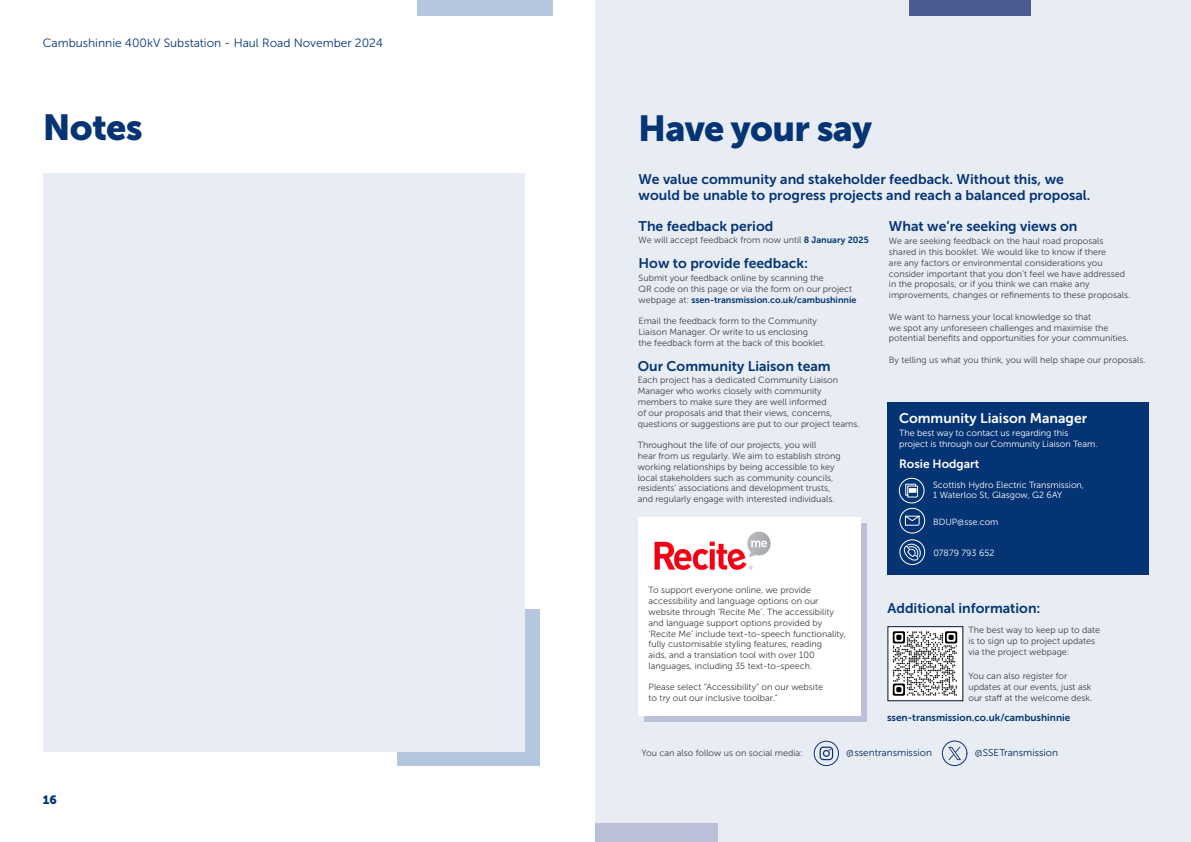
<style>
.page{position:relative;width:1191px;height:842px;background:#fff}
.page>*{position:absolute;margin:0;border:0;box-sizing:border-box;transform-origin:0 0}
.Page_Title{font:36px "Museo Sans 900";letter-spacing:-.02em;color:#053474}
.Head_2{font:14px "Museo Sans 700";color:#053474}
.Head_2-2{font:14px "Museo Sans 700";color:#fff}
.Body_Text{font:14px "Museo Sans 700";color:#053474}
.t1{font:12px "Museo Sans 300";color:#053474}
.Head_2-3{font:12px "Museo Sans 700";color:#fff}
.t2{font:12px "Museo Sans 900";color:#053474}
.Body_Text-2{font:10px "Museo Sans 700";color:#053474}
.t3{font:10px "Museo Sans 300";color:#002761}
.Body_Text-3{font:9px/10.8px "Museo Sans 300";color:#3e3e3f}
.Body_Text-4{font:9px "Museo Sans 300";color:#fff}
.Body_Text-5{font:9px "Museo Sans 700";color:#053474}
.s1{font-family:"Museo Sans 700";color:#053474}
.s2{font-family:"Museo Sans 300";color:#3e3e3f}
</style>
<div class="page">
<div style="left:595px;top:0;width:596px;height:842px;background:#e8edf4"></div>
<img style="left:889px;top:628px;width:72px;height:71px">
<div style="left:814px;top:741px;width:24px;height:25px;border:1px solid #12306e;border-radius:50%"></div>
<div style="left:942px;top:741px;width:25px;height:25px;border:1px solid #12306e;border-radius:50%"></div>
<svg style="left:819px;top:746px;width:14px;height:14px"></svg>
<svg style="left:948px;top:747px;width:13px;height:13px"></svg>
<svg style="left:644px;top:523px;width:222px;height:199px;background:#c6c9dd"></svg>
<div style="left:638px;top:517px;width:222px;height:198px;background:#fff"></div>
<img style="left:654px;top:531px;width:117px;height:38px">
<div style="left:595px;top:823px;width:122px;height:19px;background:#bcc0d8"></div>
<div style="left:909px;top:0;width:122px;height:15px;background:#4b5c92"></div>
<div style="left:887px;top:402px;width:261px;height:172px;background:#053474"></div>
<svg style="left:899px;top:539px;width:26px;height:26px"></svg>
<svg style="left:898px;top:478px;width:27px;height:55px"></svg>
<div style="left:417px;top:0;width:136px;height:15px;background:#b5c7de"></div>
<div style="left:397px;top:609px;width:142px;height:156px;background:#b5c7de"></div>
<div style="left:43px;top:173px;width:481px;height:579px;background:#e8edf4"></div>
<h3 class="t1" style="left:43px;top:37px;width:341px">Cambushinnie 400kV Substation - Haul Road November 2024</h3>
<p class="Page_Title" style="left:43px;top:107px;width:101px">Notes</p>
<h3 class="t2" style="left:43px;top:793px;width:16px">16</h3>
<p class="Page_Title" style="left:638px;top:108px;width:235px">Have your say</p>
<p class="Head_2" style="left:638px;top:171px;width:427px">We value community and stakeholder feedback. Without this, we</p>
<p class="Head_2" style="left:638px;top:188px;width:453px">would be unable to progress projects and reach a balanced proposal.</p>
<p class="Head_2" style="left:638px;top:218px;width:136px">The feedback period</p>
<p class="Body_Text-3" style="left:638px;top:235px;width:232px">We will accept feedback from now until <span class="s1">8 January 2025</span></p>
<p class="Body_Text" style="left:638px;top:255px;width:171px">How to provide feedback:</p>
<p class="Body_Text-3" style="left:638px;top:272px;width:187px">Submit your feedback online by scanning the</p>
<p class="Body_Text-3" style="left:638px;top:283px;width:215px">QR code on this page or via the form on our project</p>
<p class="Body_Text-5" style="left:638px;top:294px;width:219px"><span class="s2">webpage at:</span> ssen-transmission.co.uk/cambushinnie</p>
<p class="Body_Text-3" style="left:638px;top:316px;width:180px">Email the feedback form to the Community</p>
<p class="Body_Text-3" style="left:638px;top:326px;width:171px">Liaison Manager. Or write to us enclosing</p>
<p class="Body_Text-3" style="left:638px;top:337px;width:188px">the feedback form at the back of this booklet.</p>
<p class="Head_2" style="left:638px;top:358px;width:194px">Our Community Liaison team</p>
<p class="Body_Text-3" style="left:638px;top:375px;width:202px">Each project has a dedicated Community Liaison</p>
<p class="Body_Text-3" style="left:638px;top:386px;width:185px">Manager who works closely with community</p>
<p class="Body_Text-3" style="left:638px;top:396px;width:191px">members to make sure they are well informed</p>
<p class="Body_Text-3" style="left:638px;top:407px;width:196px">of our proposals and that their views, concerns,</p>
<p class="Body_Text-3" style="left:638px;top:418px;width:223px">questions or suggestions are put to our project teams.</p>
<p class="Body_Text-3" style="left:638px;top:440px;width:180px">Throughout the life of our projects, you will</p>
<p class="Body_Text-3" style="left:638px;top:450px;width:204px">hear from us regularly. We aim to establish strong</p>
<p class="Body_Text-3" style="left:638px;top:461px;width:198px">working relationships by being accessible to key</p>
<p class="Body_Text-3" style="left:638px;top:472px;width:197px">local stakeholders such as community councils,</p>
<p class="Body_Text-3" style="left:638px;top:483px;width:194px">residents’ associations and development trusts,</p>
<p class="Body_Text-3" style="left:638px;top:494px;width:198px">and regularly engage with interested individuals.</p>
<p class="Head_2" style="left:889px;top:219px;width:190px">What we’re seeking views on</p>
<p class="Body_Text-3" style="left:889px;top:236px;width:216px">We are seeking feedback on the haul road proposals</p>
<p class="Body_Text-3" style="left:889px;top:247px;width:219px">shared in this booklet. We would like to know if there</p>
<p class="Body_Text-3" style="left:889px;top:257px;width:215px">are any factors or environmental considerations you</p>
<p class="Body_Text-3" style="left:889px;top:268px;width:238px">consider important that you don’t feel we have addressed</p>
<p class="Body_Text-3" style="left:889px;top:279px;width:202px">in the proposals, or if you think we can make any</p>
<p class="Body_Text-3" style="left:889px;top:290px;width:243px">improvements, changes or refinements to these proposals.</p>
<p class="Body_Text-3" style="left:889px;top:311px;width:204px">We want to harness your local knowledge so that</p>
<p class="Body_Text-3" style="left:889px;top:322px;width:221px">we spot any unforeseen challenges and maximise the</p>
<p class="Body_Text-3" style="left:889px;top:333px;width:241px">potential benefits and opportunities for your communities.</p>
<p class="Body_Text-3" style="left:889px;top:355px;width:258px">By telling us what you think, you will help shape our proposals.</p>
<p class="Head_2-2" style="left:899px;top:411px;width:190px">Community Liaison Manager</p>
<p class="Body_Text-4" style="left:899px;top:428px;width:171px">The best way to contact us regarding this</p>
<p class="Body_Text-4" style="left:899px;top:439px;width:200px">project is through our Community Liaison Team.</p>
<p class="Head_2-3" style="left:899px;top:457px;width:82px">Rosie Hodgart</p>
<p class="Body_Text-4" style="left:933px;top:480px;width:152px">Scottish Hydro Electric Transmission,</p>
<p class="Body_Text-4" style="left:933px;top:490px;width:131px">1 Waterloo St, Glasgow, G2 6AY</p>
<p class="Body_Text-4" style="left:933px;top:517px;width:67px">BDUP@sse.com</p>
<p class="Body_Text-3" style="left:648px;top:585px;width:171px">To support everyone online, we provide accessibility and language options on our</p>
<p class="Body_Text-3" style="left:648px;top:606px;width:187px">website through ‘Recite Me’. The accessibility</p>
<p class="Body_Text-3" style="left:648px;top:617px;width:175px">and language support options provided by</p>
<p class="Body_Text-3" style="left:648px;top:628px;width:199px">‘Recite Me’ include text-to-speech functionality, fully customisable styling features, reading</p>
<p class="Body_Text-3" style="left:648px;top:650px;width:168px">aids, and a translation tool with over 100 languages, including 35 text-to-speech.</p>
<p class="Body_Text-3" style="left:648px;top:681px;width:176px">Please select “Accessibility” on our website</p>
<p class="Body_Text-3" style="left:648px;top:692px;width:131px">to try out our inclusive toolbar.”</p>
<p class="Body_Text-4" style="left:933px;top:548px;width:63px">07879 793 652</p>
<p class="Head_2" style="left:887px;top:600px;width:154px">Additional information:</p>
<p class="Body_Text-3" style="left:968px;top:625px;width:133px">The best way to keep up to date is to sign up to project updates via the project webpage:</p>
<p class="Body_Text-3" style="left:968px;top:671px;width:100px">You can also register for</p>
<p class="Body_Text-3" style="left:968px;top:682px;width:124px">updates at our events, just ask</p>
<p class="Body_Text-3" style="left:968px;top:693px;width:125px">our staff at the welcome desk.</p>
<p class="Body_Text-2" style="left:887px;top:712px;width:185px">ssen-transmission.co.uk/cambushinnie</p>
<p class="Body_Text-3" style="left:641px;top:748px;width:163px">You can also follow us on social media:</p>
<p class="t3" style="left:846px;top:747px;width:87px">@ssentransmission</p>
<p class="t3" style="left:974px;top:747px;width:85px">@SSETransmission</p>
</div>
